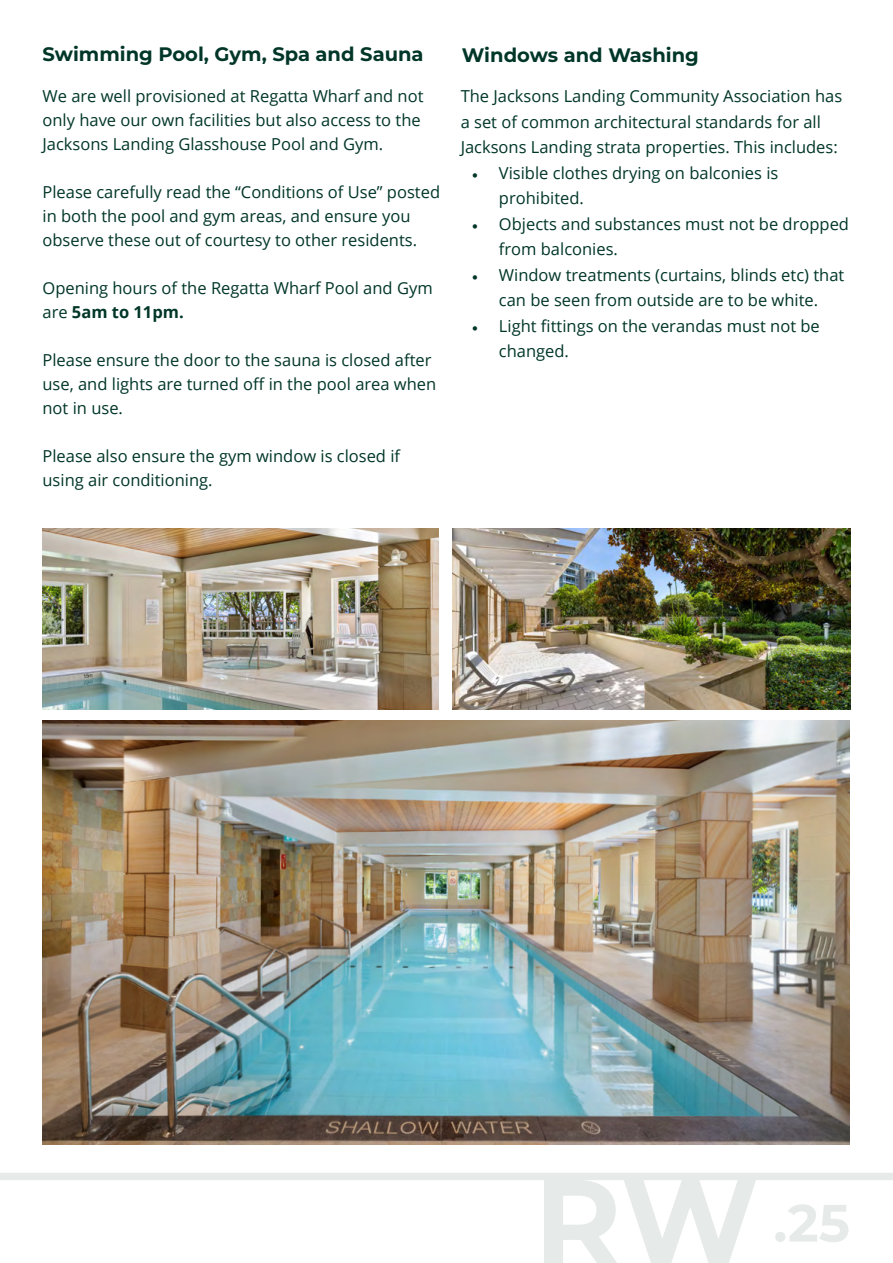
<style>
.page{position:relative;width:893px;height:1263px;background:#fff}
.page>*{position:absolute;margin:0;border:0;box-sizing:border-box;transform-origin:0 0}
.t1{font:700 52.5px "Montserrat";color:#e6ebea}
.t2{font:700 19.5px "Montserrat";color:#003628}
.t3{font:16.5px/24px "Open Sans";color:#003628}
.s1{font-weight:700}
.s2{font-family:"Minion Pro"}
</style>
<div class="page">
<svg style="left:544px;top:1180px;width:212px;height:83px"></svg>
<div style="left:0;top:1173px;width:893px;height:7px;background:#e6ebe9"></div>
<img style="left:43px;top:720px;width:807px;height:424px">
<img style="left:43px;top:528px;width:396px;height:182px">
<img style="left:453px;top:528px;width:398px;height:182px">
<p class="t2" style="left:43px;top:40px;width:383px">Swimming Pool, Gym, Spa and Sauna</p>
<p class="t3" style="left:43px;top:84px;width:382px">We are well provisioned at Regatta Wharf and not only have our own facilities but also access to the<br>Jacksons Landing Glasshouse Pool and Gym.</p>
<p class="t3" style="left:43px;top:180px;width:399px">Please carefully read the “Conditions of Use” posted in both the pool and gym areas, and ensure you observe these out of courtesy to other residents.</p>
<p class="t3" style="left:43px;top:276px;width:392px">Opening hours of the Regatta Wharf Pool and Gym are <span class="s1">5am to 11pm.</span></p>
<p class="t3" style="left:43px;top:348px;width:395px">Please ensure the door to the sauna is closed after use, and lights are turned off in the pool area when not in use.</p>
<p class="t3" style="left:43px;top:444px;width:359px">Please also ensure the gym window is closed if using air conditioning.</p>
<p class="t2" style="left:462px;top:41px;width:239px">Windows and Washing</p>
<p class="t3" style="left:461px;top:83px;width:383px;line-height:25.5px">The Jacksons Landing Community Association has a set of common architectural standards for all<br>Jacksons Landing strata properties. This includes:</p>
<p class="t3" style="left:499px;top:160px;width:281px;line-height:25.5px;text-indent:-27px"><span class="s2">•</span> Visible clothes drying on balconies is prohibited.</p>
<p class="t3" style="left:499px;top:211px;width:352px;line-height:25.5px;text-indent:-27px"><span class="s2">•</span> Objects and substances must not be dropped from balconies.</p>
<p class="t3" style="left:472px;top:262px;width:374px;line-height:25.5px;text-align:center"><span class="s2">•</span> Window treatments (curtains, blinds etc) that can be seen from outside are to be white.</p>
<p class="t3" style="left:499px;top:313px;width:322px;line-height:25.5px;text-indent:-27px"><span class="s2">•</span> Light fittings on the verandas must not be changed.</p>
<h1 class="t1" style="left:773px;top:1185px;width:78px">.25</h1>
</div>
